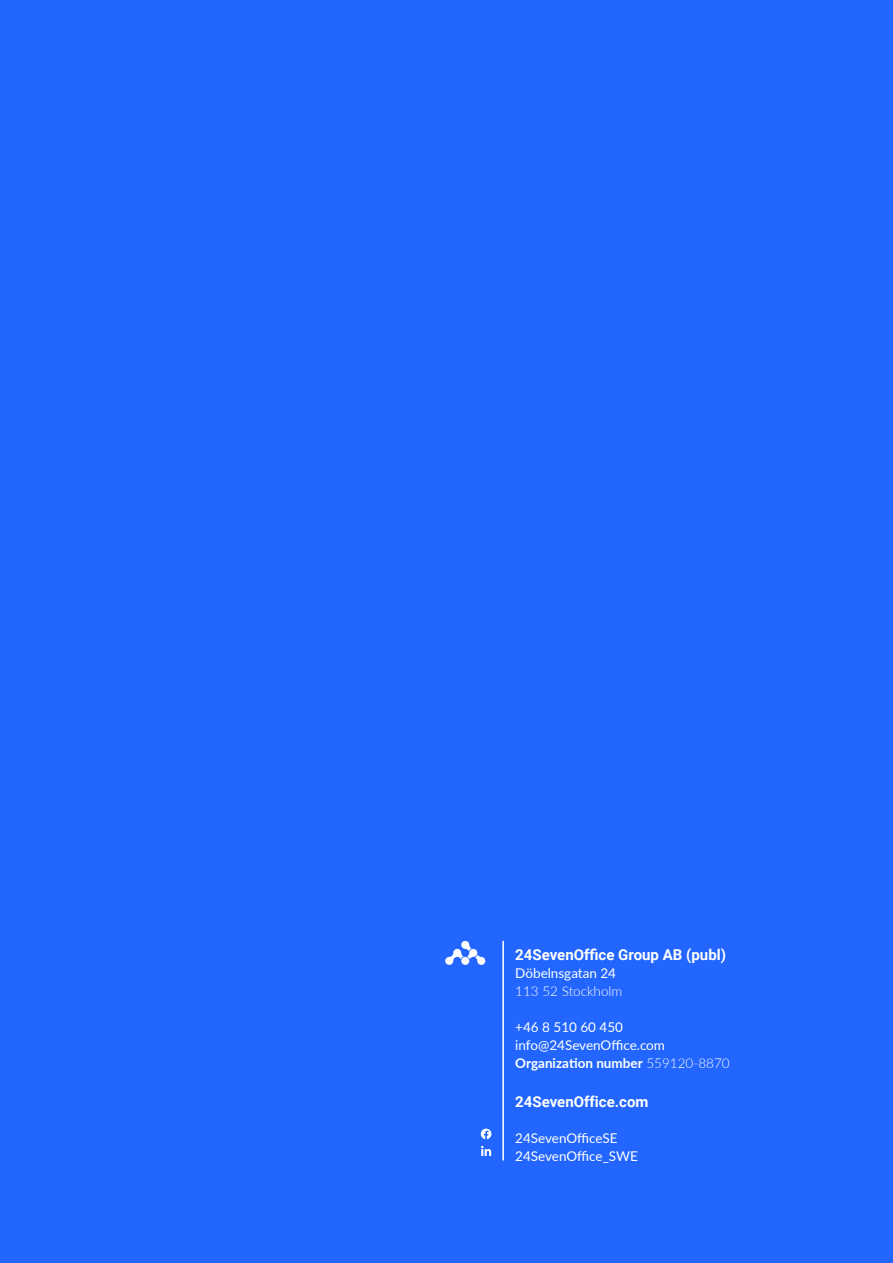
<style>
.page{position:relative;width:893px;height:1263px;background:#26f}
.page>*{position:absolute;margin:0;border:0;box-sizing:border-box;transform-origin:0 0}
.t1{font:700 15px "Roboto";color:#fff}
.t2{font:13.5px "Lato";color:#fff}
.t3{font:700 13.5px "Lato";color:#fff}
.t4{font:300 13.5px "Lato";color:#fff}
.s1{font-weight:300}
</style>
<div class="page">
<svg style="left:481px;top:1146px;width:10px;height:10px"></svg>
<svg style="left:481px;top:1128px;width:10px;height:11px"></svg>
<hr style="left:502px;top:941px;width:2px;height:219px;background:#fff">
<svg style="left:445px;top:941px;width:40px;height:24px"></svg>
<div style="left:461px;top:957px;width:8px;height:8px;background:#fff;border-radius:50%"></div>
<p class="t1" style="left:515px;top:944px;width:212px">24SevenOffice Group AB (publ)</p>
<p class="t2" style="left:515px;top:963px;width:102px">Döbelnsgatan 24</p>
<p class="t4" style="left:515px;top:982px;width:109px">113 52 Stockholm</p>
<p class="t2" style="left:515px;top:1017px;width:109px">+46 8 510 60 450</p>
<p class="t2" style="left:515px;top:1035px;width:151px">info@24SevenOffice.com</p>
<p class="t3" style="left:515px;top:1053px;width:216px">Organization number <span class="s1">559120-8870</span></p>
<p class="t1" style="left:515px;top:1091px;width:135px">24SevenOffice.com</p>
<p class="t2" style="left:515px;top:1128px;width:104px">24SevenOfficeSE</p>
<p class="t2" style="left:515px;top:1146px;width:124px">24SevenOffice_SWE</p>
</div>
